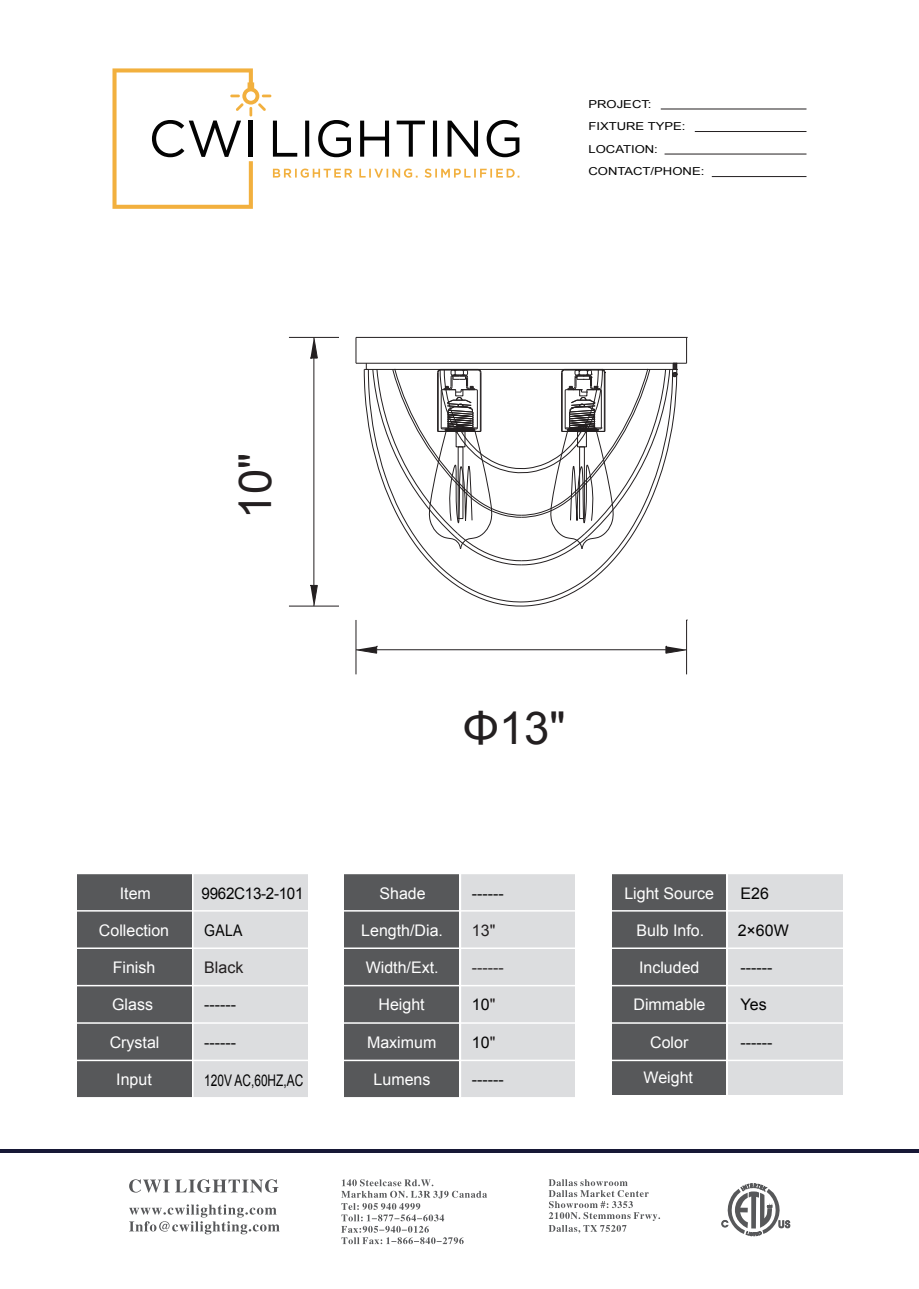
<style>
.page{position:relative;width:919px;height:1289px;background:#fff}
.page>*{position:absolute;margin:0;border:0;box-sizing:border-box;transform-origin:0 0}
.t1{font:45.3px "Arial";color:#231f20}
.t2{font:16.05px "Arial";color:#fff}
.t3{font:16.05px "Arial";color:#030303}
.t4{font:16.05px "Arial";color:#231f20}
.t5{font:16.05px "Arial";color:#030303;scale:.74 1}
.t6{font:16.05px "Arial";letter-spacing:-.02em;color:#030303;scale:.95 1}
.t7{font:16.05px "Arial";color:#030303;scale:.88 1}
.t8{font:10.95px/22.4px "Arial";color:#030303;scale:1.19 1}
.s1{color:#231f20}
</style>
<div class="page">
<hr style="left:0;top:1149px;width:918px;height:4px;background:#171836">
<svg style="left:721px;top:1183px;width:69px;height:53px"></svg>
<svg style="left:341px;top:1179px;width:146px;height:65px"></svg>
<svg style="left:548px;top:1179px;width:112px;height:54px"></svg>
<svg style="left:129px;top:1179px;width:149px;height:13px"></svg>
<svg style="left:129px;top:1204px;width:150px;height:30px"></svg>
<div style="left:611px;top:873px;width:115px;height:221px;background:#57585a"></div>
<div style="left:77px;top:873px;width:114px;height:224px;background:#57585a"></div>
<div style="left:344px;top:873px;width:115px;height:224px;background:#57585a"></div>
<div style="left:728px;top:873px;width:114px;height:221px;background:#dcdddf"></div>
<div style="left:193px;top:873px;width:115px;height:224px;background:#dcdddf"></div>
<div style="left:460px;top:873px;width:115px;height:224px;background:#dcdddf"></div>
<hr style="left:76px;top:872px;width:767px;height:2px;background:#fff">
<hr style="left:76px;top:910px;width:767px;height:1px;background:#fff">
<hr style="left:76px;top:947px;width:767px;height:2px;background:#fff">
<hr style="left:76px;top:984px;width:767px;height:2px;background:#fff">
<hr style="left:76px;top:1022px;width:767px;height:1px;background:#fff">
<hr style="left:76px;top:1059px;width:767px;height:2px;background:#fff">
<hr style="left:459px;top:857px;width:2px;height:240px;background:#fff">
<hr style="left:356px;top:337px;width:330px;height:1px;background:#231f20">
<hr style="left:356px;top:363px;width:330px;height:1px;background:#231f20">
<svg style="left:686px;top:337px;width:1px;height:26px"></svg>
<svg style="left:355px;top:337px;width:1px;height:26px"></svg>
<svg style="left:363px;top:336px;width:314px;height:270px"></svg>
<svg style="left:367px;top:565px;width:306px;height:37px"></svg>
<hr style="left:289px;top:605px;width:50px;height:1px;background:#231f20">
<hr style="left:289px;top:337px;width:50px;height:1px;background:#231f20">
<hr style="left:313px;top:358px;width:1px;height:227px;background:#231f20">
<svg style="left:309px;top:584px;width:9px;height:23px"></svg>
<svg style="left:309px;top:336px;width:9px;height:23px"></svg>
<hr style="left:355px;top:620px;width:1px;height:54px;background:#231f20">
<hr style="left:686px;top:620px;width:1px;height:54px;background:#231f20">
<hr style="left:376px;top:649px;width:290px;height:1px;background:#231f20">
<svg style="left:355px;top:645px;width:22px;height:9px"></svg>
<svg style="left:665px;top:645px;width:22px;height:9px"></svg>
<svg style="left:364px;top:362px;width:313px;height:203px"></svg>
<hr style="left:660px;top:109px;width:146px;height:1px;background:#231f20">
<hr style="left:694px;top:131px;width:112px;height:1px;background:#231f20">
<hr style="left:664px;top:154px;width:142px;height:1px;background:#231f20">
<hr style="left:711px;top:176px;width:95px;height:1px;background:#231f20">
<svg style="left:112px;top:68px;width:407px;height:141px"></svg>
<p class="t8" style="left:588px;top:93px;width:99px">PROJECT:<br>FIXTURE TYPE:<br>LOCATION:<br>CONTACT/PHONE:</p>
<h1 class="t1" style="left:226px;top:519px;width:68px;rotate:-90deg">10"</h1>
<h1 class="t1" style="left:463px;top:698px;width:104px">Φ13"</h1>
<p class="t2" style="left:120px;top:882px;width:33px">Item</p>
<p class="t2" style="left:99px;top:920px;width:72px">Collection</p>
<p class="t2" style="left:113px;top:957px;width:44px">Finish</p>
<p class="t2" style="left:112px;top:994px;width:42px">Glass</p>
<p class="t2" style="left:110px;top:1031px;width:51px">Crystal</p>
<p class="t2" style="left:116px;top:1068px;width:37px">Input</p>
<p class="t6" style="left:202px;top:882px;width:109px">9962C13-2-101</p>
<p class="t2" style="left:379px;top:882px;width:48px">Shade</p>
<p class="t2" style="left:361px;top:920px;width:83px">Length/Dia.</p>
<p class="t2" style="left:365px;top:957px;width:74px">Width/Ext.</p>
<p class="t2" style="left:378px;top:994px;width:48px">Height</p>
<p class="t2" style="left:367px;top:1031px;width:71px">Maximum</p>
<p class="t3" style="left:472px;top:882px;width:33px">------</p>
<p class="t4" style="left:472px;top:920px;width:25px">13"</p>
<p class="t7" style="left:204px;top:920px;width:45px">GALA</p>
<p class="t4" style="left:204px;top:957px;width:41px">Black</p>
<p class="t4" style="left:472px;top:957px;width:33px">------</p>
<p class="t3" style="left:472px;top:994px;width:25px">10<span class="s1">"</span></p>
<p class="t3" style="left:472px;top:1031px;width:25px">10<span class="s1">"</span></p>
<p class="t3" style="left:472px;top:1068px;width:33px">------</p>
<p class="t3" style="left:204px;top:994px;width:33px">------</p>
<p class="t3" style="left:204px;top:1031px;width:33px">------</p>
<p class="t5" style="left:204px;top:1069px;width:135px">120V AC,60HZ,AC</p>
<p class="t2" style="left:373px;top:1068px;width:58px">Lumens</p>
<p class="t2" style="left:624px;top:882px;width:91px">Light Source</p>
<p class="t2" style="left:636px;top:920px;width:69px">Bulb Info.</p>
<p class="t2" style="left:639px;top:957px;width:62px">Included</p>
<p class="t2" style="left:633px;top:994px;width:73px">Dimmable</p>
<p class="t2" style="left:650px;top:1031px;width:40px">Color</p>
<p class="t2" style="left:643px;top:1066px;width:51px">Weight</p>
<p class="t3" style="left:740px;top:882px;width:30px">E26</p>
<p class="t3" style="left:737px;top:920px;width:53px">2×60W</p>
<p class="t3" style="left:740px;top:957px;width:33px">------</p>
<p class="t3" style="left:740px;top:994px;width:28px">Yes</p>
<p class="t3" style="left:740px;top:1031px;width:33px">------</p>
</div>
